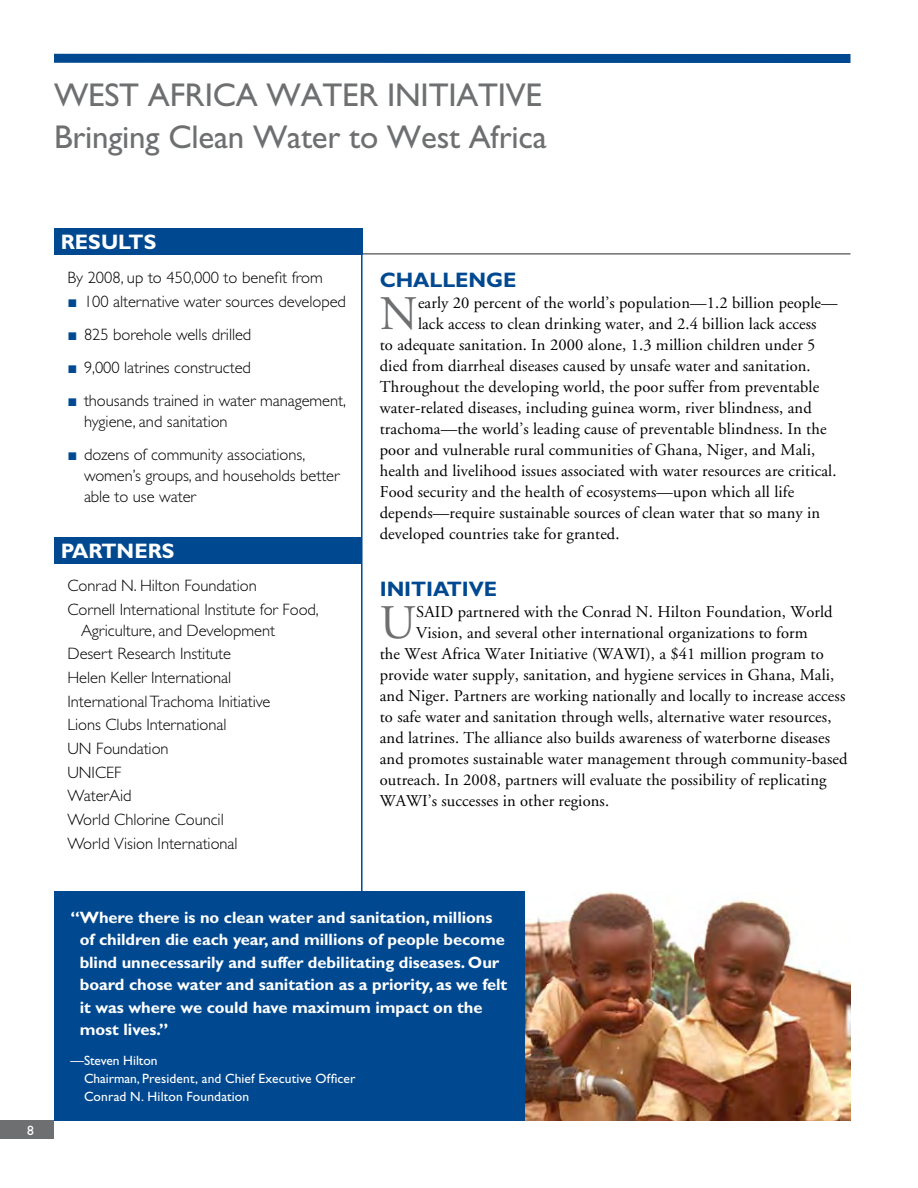
<style>
.page{position:relative;width:918px;height:1188px;background:#fff}
.page>*{position:absolute;margin:0;border:0;box-sizing:border-box;transform-origin:0 0}
.t1{font:48.15px "Adobe Garamond";color:#6d6f71}
.t2{font:33px/42px "Gill Sans";letter-spacing:-.005em;color:#6d6f71}
.t3{font:700 21px "Gill Sans";letter-spacing:-.005em;color:#004990}
.t4{font:700 21px "Gill Sans";color:#fff}
.t5{font:16.5px "Adobe Garamond";letter-spacing:.005em;color:#000}
.t6{font:300 16.5px/23.7px "Gill Sans";letter-spacing:-.005em;color:#000}
.t7{font:700 16.5px/22.5px "Gill Sans";letter-spacing:-.005em;color:#fff}
.t8{font:13.5px/18px "Gill Sans";letter-spacing:.01em;color:#fff}
.s1{font-family:"Times New Roman";font-weight:700;color:#004990}
</style>
<div class="page">
<hr style="left:361px;top:254px;width:2px;height:866px;background:#004990">
<div style="left:54px;top:54px;width:796px;height:9px;background:#004990"></div>
<hr style="left:54px;top:253px;width:796px;height:2px;background:#6d6f71">
<div style="left:0;top:1120px;width:54px;height:19px;background:#6d6f71"></div>
<div style="left:54px;top:228px;width:309px;height:27px;background:#004990"></div>
<img style="left:525px;top:891px;width:325px;height:229px">
<div style="left:54px;top:891px;width:471px;height:229px;background:#004990"></div>
<div style="left:54px;top:537px;width:308px;height:27px;background:#004990"></div>
<h2 class="t2" style="left:54px;top:74px;width:494px">West Africa Water Initiative<br>Bringing Clean Water to West Africa</h2>
<p class="t8" style="left:27px;top:1121px;width:8px">8</p>
<p class="t4" style="left:61px;top:230px;width:97px">Results</p>
<p class="t6" style="left:68px;top:266px;width:257px">By 2008, up to 450,000 to benefit from</p>
<p class="t6" style="left:68px;top:290px;width:280px"><span class="s1">■</span> 100 alternative water sources developed</p>
<p class="t6" style="left:68px;top:323px;width:185px"><span class="s1">■</span> 825 borehole wells drilled</p>
<p class="t6" style="left:68px;top:356px;width:185px"><span class="s1">■</span> 9,000 latrines constructed</p>
<p class="t6" style="left:84px;top:390px;width:264px;line-height:21px;text-indent:-16px"><span class="s1">■</span> thousands trained in water management, hygiene, and sanitation</p>
<p class="t6" style="left:84px;top:444px;width:257px;line-height:21px;text-indent:-16px"><span class="s1">■</span> dozens of community associations, women’s groups, and households better able to use water</p>
<p class="t4" style="left:61px;top:539px;width:115px">Partners</p>
<p class="t6" style="left:68px;top:574px;width:253px">Conrad N. Hilton Foundation<br>Cornell International Institute for Food,</p>
<p class="t6" style="left:68px;top:618px;width:209px;text-indent:13px">Agriculture, and Development<br>Desert Research Institute<br>Helen Keller International<br>International Trachoma Initiative<br>Lions Clubs International<br>UN Foundation<br>UNICEF<br>WaterAid<br>World Chlorine Council<br>World Vision International</p>
<p class="t3" style="left:380px;top:267px;width:49px">CHALLEN</p>
<p class="t3" style="left:486px;top:267px;width:29px">GE</p>
<h1 class="t1" style="left:380px;top:288px;width:39px">N</h1>
<p class="t5" style="left:418px;top:294px;width:421px">early 20 percent of the world’s population—1.2 billion people—</p>
<p class="t5" style="left:418px;top:315px;width:400px">lack access to clean drinking water, and 2.4 billion lack access</p>
<p class="t5" style="left:380px;top:336px;width:437px">to adequate sanitation. In 2000 alone, 1.3 million children under 5</p>
<p class="t5" style="left:380px;top:357px;width:432px">died from diarrheal diseases caused by unsafe water and sanitation.</p>
<p class="t5" style="left:380px;top:378px;width:441px">Throughout the developing world, the poor suffer from preventable</p>
<p class="t5" style="left:380px;top:399px;width:433px">water-related diseases, including guinea worm, river blindness, and</p>
<p class="t5" style="left:380px;top:420px;width:448px">trachoma—the world’s leading cause of preventable blindness. In the</p>
<p class="t5" style="left:380px;top:441px;width:437px">poor and vulnerable rural communities of Ghana, Niger, and Mali,</p>
<p class="t5" style="left:380px;top:462px;width:458px">health and livelihood issues associated with water resources are critical.</p>
<p class="t5" style="left:380px;top:483px;width:416px">Food security and the health of ecosystems—upon which all life</p>
<p class="t5" style="left:380px;top:504px;width:442px">depends—require sustainable sources of clean water that so many in</p>
<p class="t5" style="left:380px;top:525px;width:241px">developed countries take for granted.</p>
<p class="t3" style="left:380px;top:576px;width:116px">INITIATIVE</p>
<h1 class="t1" style="left:380px;top:597px;width:37px">U</h1>
<p class="t5" style="left:416px;top:603px;width:418px">SAID partnered with the Conrad N. Hilton Foundation, World</p>
<p class="t5" style="left:416px;top:624px;width:393px">Vision, and several other international organizations to form</p>
<p class="t5" style="left:380px;top:645px;width:445px">the West Africa Water Initiative (WAWI), a $41 million program to</p>
<p class="t5" style="left:380px;top:666px;width:456px">provide water supply, sanitation, and hygiene services in Ghana, Mali,</p>
<p class="t5" style="left:380px;top:687px;width:467px">and Niger. Partners are working nationally and locally to increase access</p>
<p class="t5" style="left:380px;top:708px;width:453px">to safe water and sanitation through wells, alternative water resources,</p>
<p class="t5" style="left:380px;top:729px;width:452px">and latrines. The alliance also builds awareness of waterborne diseases</p>
<p class="t5" style="left:380px;top:750px;width:469px">and promotes sustainable water management through community-based</p>
<p class="t5" style="left:380px;top:771px;width:448px">outreach. In 2008, partners will evaluate the possibility of replicating</p>
<p class="t5" style="left:380px;top:792px;width:231px">WAWI’s successes in other regions.</p>
<p class="t7" style="left:80px;top:906px;width:429px;text-indent:-9px">“Where there is no clean water and sanitation, millions of children die each year, and millions of people become blind unnecessarily and suffer debilitating diseases. Our board chose water and sanitation as a priority, as we felt it was where we could have maximum impact on the most lives.”</p>
<p class="t8" style="left:84px;top:1052px;width:273px;text-indent:-13px">—Steven Hilton<br>Chairman, President, and Chief Executive Officer<br>Conrad N . H ilton Foundation</p>
</div>
